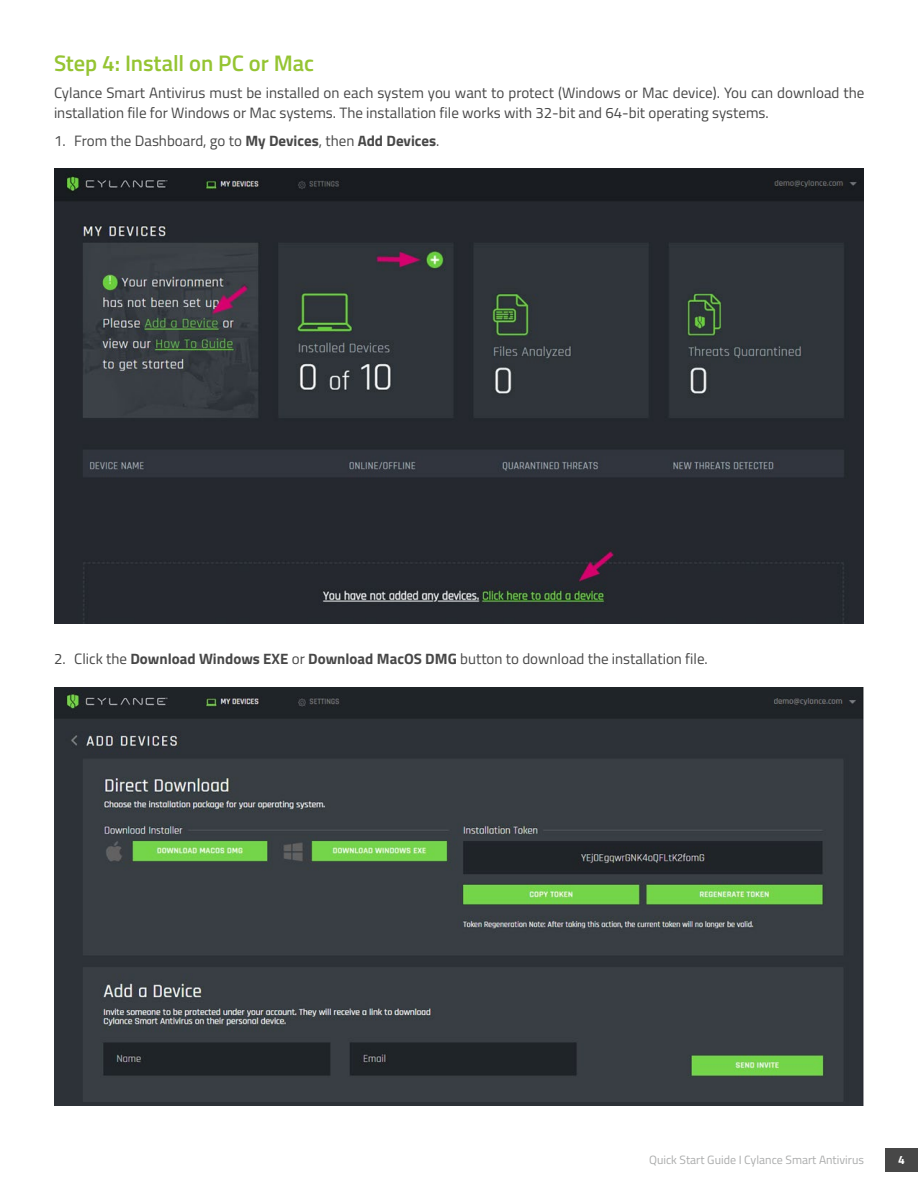
<style>
.page{position:relative;width:918px;height:1188px;background:#fff}
.page>*{position:absolute;margin:0;border:0;box-sizing:border-box;transform-origin:0 0}
.t1{font:600 22.5px "Titillium";letter-spacing:-.005em;color:#95c432}
.t2{font:15px/19.5px "Titillium";color:#474747}
.t3{font:12px "Titillium";color:#abacac}
.t4{font:700 12px "Titillium";color:#fff}
.s1{font-weight:700}
</style>
<div class="page">
<img style="left:54px;top:169px;width:810px;height:454px">
<img style="left:54px;top:687px;width:810px;height:419px">
<div style="left:885px;top:1148px;width:33px;height:24px;background:#474747"></div>
<h1 class="t1" style="left:54px;top:46px;width:262px">Step 4: Install on PC or Mac</h1>
<p class="t2" style="left:54px;top:83px;width:812px">Cylance Smart Antivirus must be installed on each system you want to protect (Windows or Mac device). You can download the installation file for Windows or Mac systems. The installation file works with 32-bit and 64-bit operating systems.</p>
<p class="t2" style="left:54px;top:130px;width:387px">1. From the Dashboard, go to <span class="s1">My Devices</span>, then <span class="s1">Add Devices</span>.</p>
<p class="t2" style="left:54px;top:648px;width:655px">2. Click the <span class="s1">Download Windows EXE</span> or <span class="s1">Download MacOS DMG</span> button to download the installation file.</p>
<p class="t3" style="left:649px;top:1151px;width:216px">Quick Start Guide I Cylance Smart Antivirus</p>
<p class="t4" style="left:898px;top:1150px;width:8px">4</p>
</div>
